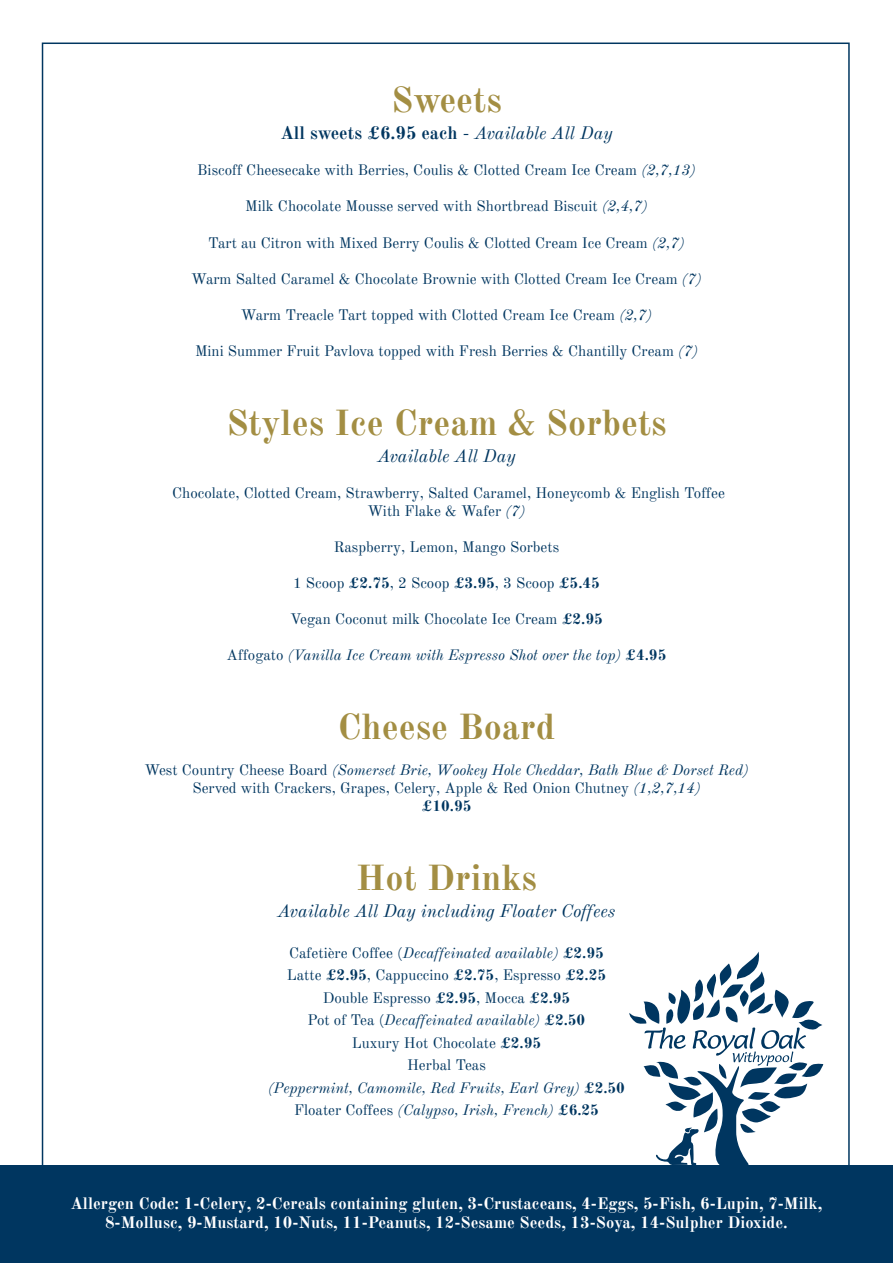
<style>
.page{position:relative;width:893px;height:1263px;background:#fff}
.page>*{position:absolute;margin:0;border:0;box-sizing:border-box;transform-origin:0 0}
.t1{font:700 36px "Old Standard TT";color:#a38e43}
.t2{font:italic 18px "Old Standard TT";color:#003660}
.t3{font:700 18px "Old Standard TT";color:#003660}
.t4{font:700 16.5px/19.8px "Old Standard TT";color:#fff;text-align:center}
.t5{font:15px/22.5px "Old Standard TT";color:#003660;text-align:center}
.t6{font:italic 15px "Old Standard TT";color:#003660}
.s1{font-weight:400}
.s2{font-weight:400;font-style:italic}
.s3{font-style:italic}
.s4{font-weight:700}
.s5{font-style:normal}
.s6{font-weight:700;font-style:normal}
</style>
<div class="page">
<div style="left:0;top:1165px;width:893px;height:98px;background:#003660"></div>
<svg style="left:629px;top:951px;width:194px;height:214px"></svg>
<h1 class="t1" style="left:391px;top:85px;width:112px">Sweets</h1>
<p class="t3" style="left:280px;top:126px;width:334px">All sweets £6.95 each <span class="s1">-</span> <span class="s2">Available All Day</span></p>
<p class="t5" style="left:197px;top:160px;width:500px">Biscoff Cheesecake with Berries, Coulis &amp; Clotted Cream Ice Cream <span class="s3">(2,7,13)</span></p>
<p class="t5" style="left:245px;top:196px;width:404px">Milk Chocolate Mousse served with Shortbread Biscuit <span class="s3">(2,4,7)</span></p>
<p class="t5" style="left:208px;top:232px;width:478px">Tart au Citron with Mixed Berry Coulis &amp; Clotted Cream Ice Cream <span class="s3">(2,7)</span></p>
<p class="t5" style="left:191px;top:268px;width:512px">Warm Salted Caramel &amp; Chocolate Brownie with Clotted Cream Ice Cream <span class="s3">(7)</span></p>
<p class="t5" style="left:241px;top:304px;width:413px">Warm Treacle Tart topped with Clotted Cream Ice Cream <span class="s3">(2,7)</span></p>
<p class="t5" style="left:195px;top:340px;width:504px">Mini Summer Fruit Pavlova topped with Fresh Berries &amp; Chantilly Cream <span class="s3">(7)</span></p>
<h1 class="t1" style="left:226px;top:407px;width:442px">Styles Ice Cream &amp; Sorbets</h1>
<p class="t2" style="left:377px;top:448px;width:140px">Available All Day</p>
<p class="t5" style="left:172px;top:485px;width:554px;line-height:18px">Chocolate, Clotted Cream, Strawberry, Salted Caramel, Honeycomb &amp; English Toffee<br>With Flake &amp; Wafer <span class="s3">(7)</span></p>
<p class="t5" style="left:334px;top:536px;width:227px">Raspberry, Lemon, Mango Sorbets</p>
<p class="t5" style="left:293px;top:572px;width:308px">1 Scoop <span class="s4">£2.75</span>, 2 Scoop <span class="s4">£3.95</span>, 3 Scoop <span class="s4">£5.45</span></p>
<p class="t5" style="left:290px;top:608px;width:314px">Vegan Coconut milk Chocolate Ice Cream <span class="s4">£2.95</span></p>
<p class="t6" style="left:227px;top:648px;width:441px"><span class="s5">Affogato</span> (Vanilla Ice Cream with Espresso Shot over the top) <span class="s6">£4.95</span></p>
<h1 class="t1" style="left:338px;top:711px;width:219px">Cheese Board</h1>
<p class="t5" style="left:144px;top:762px;width:606px;line-height:18px">West Country Cheese Board <span class="s3">(Somerset Brie, Wookey Hole Cheddar, Bath Blue &amp; Dorset Red)<br></span>Served with Crackers, Grapes, Celery, Apple &amp; Red Onion Chutney <span class="s3">(1,2,7,14)<br></span><span class="s4">£10.95</span></p>
<h1 class="t1" style="left:356px;top:863px;width:183px">Hot Drinks</h1>
<p class="t2" style="left:278px;top:903px;width:339px">Available All Day including Floater Coffees</p>
<p class="t5" style="left:268px;top:942px;width:358px">Cafetière Coffee (<span class="s3">Decaffeinated available)</span> <span class="s4">£2.95<br></span>Latte <span class="s4">£2.95</span>, Cappuccino <span class="s4">£2.75</span>, Espresso <span class="s4">£2.25<br></span>Double Espresso <span class="s4">£2.95</span>, Mocca <span class="s4">£2.95<br></span>Pot of Tea (<span class="s3">Decaffeinated available)</span> <span class="s4">£2.50<br></span>Luxury Hot Chocolate <span class="s4">£2.95<br></span>Herbal Teas<br><span class="s3">(Peppermint, Camomile, Red Fruits, Earl Grey)</span> <span class="s4">£2.50<br></span>Floater Coffees <span class="s3">(Calypso, Irish, French)</span> <span class="s4">£6.25</span></p>
<p class="t4" style="left:70px;top:1194px;width:753px">Allergen Code: 1-Celery, 2-Cereals containing gluten, 3-Crustaceans, 4-Eggs, 5-Fish, 6-Lupin, 7-Milk,<br>8-Mollusc, 9-Mustard, 10-Nuts, 11-Peanuts, 12-Sesame Seeds, 13-Soya, 14-Sulpher Dioxide.</p>
</div>
